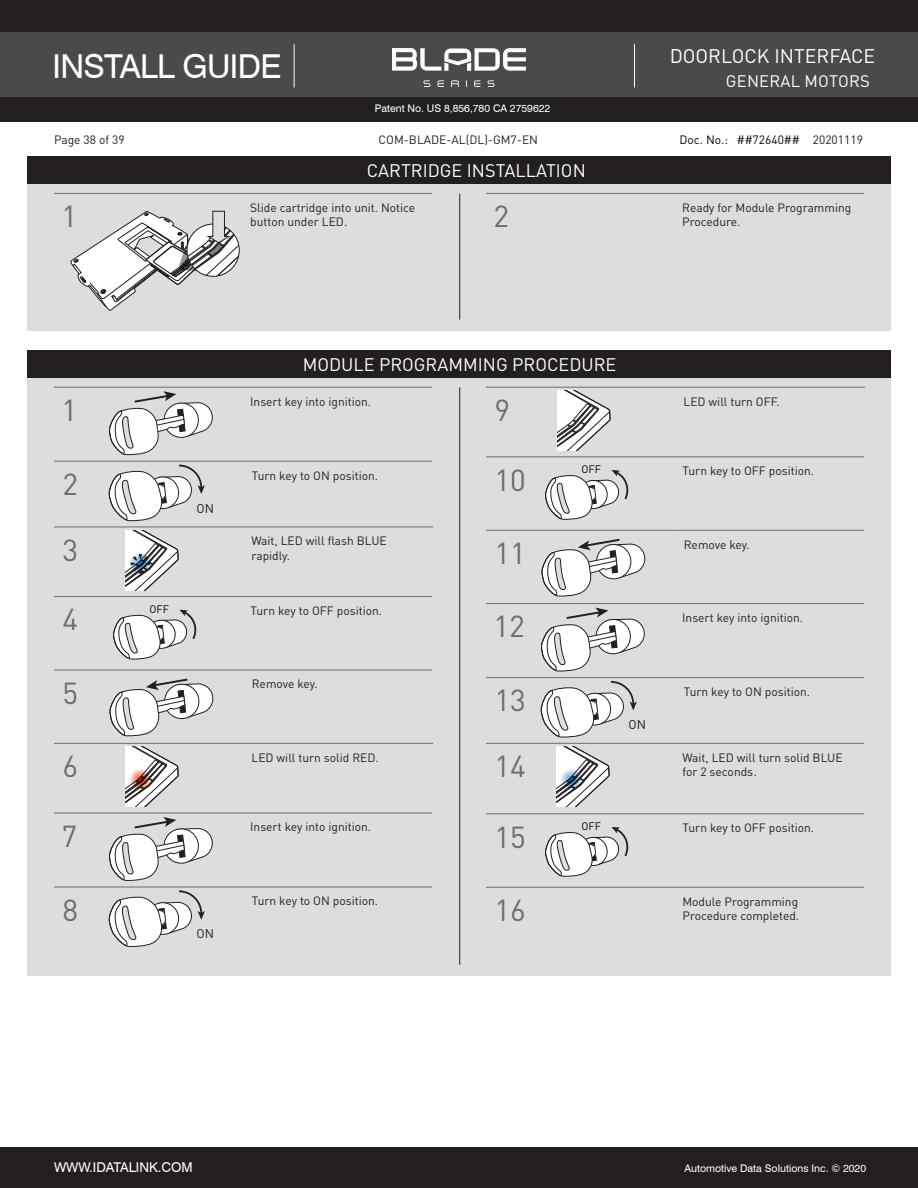
<style>
.page{position:relative;width:918px;height:1188px;background:#fff}
.page>*{position:absolute;margin:0;border:0;box-sizing:border-box;transform-origin:0 0}
.t1{font:33px "Swiss 721 BT";letter-spacing:-.02em;color:#fff}
.t2{font:30px "DIN";color:#6c6d70}
.t3{font:19.5px "DIN";color:#fff}
.t4{font:18px "DIN";color:#fff}
.t5{font:16.5px "DIN";letter-spacing:.015em;color:#fff}
.t6{font:13.5px "Swiss 721 BT";color:#fff}
.t7{font:12.6px "DIN";color:#231f20}
.t8{font:12px/14.4px "DIN";color:#231f20}
.t9{font:12px "DIN";color:#040503}
.t10{font:10.8px "DIN";color:#050504}
.t11{font:10.5px "Swiss 721 BT";color:#fff}
</style>
<div class="page">
<div style="left:0;top:1147px;width:918px;height:41px;background:#231f20"></div>
<div style="left:0;top:0;width:918px;height:121px;background:#231f20"></div>
<div style="left:0;top:33px;width:918px;height:64px;background:#494a4b"></div>
<hr style="left:294px;top:44px;width:1px;height:43px;background:#fff">
<hr style="left:634px;top:44px;width:1px;height:43px;background:#fff">
<svg style="left:392px;top:48px;width:134px;height:23px"></svg>
<svg style="left:423px;top:80px;width:72px;height:7px"></svg>
<div style="left:27px;top:184px;width:864px;height:147px;background:#dcdddf"></div>
<div style="left:27px;top:156px;width:864px;height:28px;background:#231f20"></div>
<hr style="left:459px;top:194px;width:1px;height:126px;background:#231f20">
<hr style="left:54px;top:193px;width:189px;height:1px;background:#6c6d70">
<hr style="left:243px;top:193px;width:189px;height:1px;background:#6c6d70">
<hr style="left:486px;top:193px;width:189px;height:1px;background:#6c6d70">
<hr style="left:675px;top:193px;width:189px;height:1px;background:#6c6d70">
<svg style="left:70px;top:210px;width:169px;height:101px"></svg>
<div style="left:27px;top:378px;width:864px;height:598px;background:#dcdddf"></div>
<div style="left:27px;top:350px;width:864px;height:28px;background:#231f20"></div>
<hr style="left:459px;top:387px;width:1px;height:578px;background:#231f20">
<hr style="left:486px;top:603px;width:189px;height:1px;background:#6c6d70">
<hr style="left:675px;top:603px;width:189px;height:1px;background:#6c6d70">
<svg style="left:541px;top:608px;width:104px;height:64px"></svg>
<hr style="left:54px;top:887px;width:189px;height:1px;background:#6c6d70">
<hr style="left:243px;top:887px;width:189px;height:1px;background:#6c6d70">
<svg style="left:109px;top:890px;width:96px;height:57px"></svg>
<hr style="left:486px;top:813px;width:188px;height:1px;background:#6c6d70">
<hr style="left:674px;top:813px;width:190px;height:1px;background:#6c6d70">
<svg style="left:545px;top:827px;width:84px;height:50px"></svg>
<hr style="left:486px;top:887px;width:188px;height:1px;background:#6c6d70">
<hr style="left:674px;top:887px;width:190px;height:1px;background:#6c6d70">
<hr style="left:54px;top:387px;width:189px;height:1px;background:#6c6d70">
<hr style="left:243px;top:387px;width:189px;height:1px;background:#6c6d70">
<svg style="left:109px;top:391px;width:104px;height:65px"></svg>
<hr style="left:54px;top:813px;width:189px;height:1px;background:#6c6d70">
<hr style="left:243px;top:813px;width:189px;height:1px;background:#6c6d70">
<svg style="left:109px;top:817px;width:104px;height:64px"></svg>
<hr style="left:54px;top:596px;width:188px;height:1px;background:#6c6d70">
<hr style="left:242px;top:596px;width:190px;height:1px;background:#6c6d70">
<svg style="left:113px;top:610px;width:84px;height:50px"></svg>
<hr style="left:486px;top:456px;width:188px;height:1px;background:#6c6d70">
<hr style="left:674px;top:456px;width:190px;height:1px;background:#6c6d70">
<svg style="left:545px;top:470px;width:84px;height:50px"></svg>
<hr style="left:486px;top:530px;width:189px;height:1px;background:#6c6d70">
<hr style="left:675px;top:530px;width:189px;height:1px;background:#6c6d70">
<svg style="left:542px;top:538px;width:104px;height:59px"></svg>
<hr style="left:54px;top:743px;width:189px;height:1px;background:#6c6d70">
<hr style="left:243px;top:743px;width:190px;height:1px;background:#6c6d70">
<svg style="left:126px;top:747px;width:53px;height:60px"></svg>
<svg style="left:129px;top:769px;width:22px;height:21px"></svg>
<hr style="left:54px;top:670px;width:189px;height:1px;background:#6c6d70">
<hr style="left:243px;top:670px;width:189px;height:1px;background:#6c6d70">
<svg style="left:110px;top:678px;width:104px;height:59px"></svg>
<hr style="left:54px;top:527px;width:189px;height:1px;background:#6c6d70">
<hr style="left:243px;top:527px;width:190px;height:1px;background:#6c6d70">
<svg style="left:126px;top:531px;width:53px;height:59px"></svg>
<hr style="left:54px;top:461px;width:189px;height:1px;background:#6c6d70">
<hr style="left:243px;top:461px;width:189px;height:1px;background:#6c6d70">
<svg style="left:109px;top:464px;width:96px;height:58px"></svg>
<hr style="left:486px;top:743px;width:188px;height:1px;background:#6c6d70">
<hr style="left:674px;top:743px;width:190px;height:1px;background:#6c6d70">
<svg style="left:557px;top:747px;width:53px;height:59px"></svg>
<svg style="left:560px;top:769px;width:22px;height:21px"></svg>
<hr style="left:486px;top:677px;width:189px;height:1px;background:#6c6d70">
<hr style="left:675px;top:677px;width:189px;height:1px;background:#6c6d70">
<svg style="left:541px;top:681px;width:96px;height:57px"></svg>
<hr style="left:486px;top:387px;width:189px;height:1px;background:#6c6d70">
<hr style="left:675px;top:387px;width:190px;height:1px;background:#6c6d70">
<svg style="left:558px;top:391px;width:53px;height:59px"></svg>
<h1 class="t1" style="left:52px;top:46px;width:231px">INSTALL GUIDE</h1>
<p class="t11" style="left:375px;top:102px;width:177px">Patent No. US 8,856,780 CA 2759622</p>
<h3 class="t3" style="left:670px;top:43px;width:207px">DOORLOCK INTERFACE</h3>
<h3 class="t5" style="left:726px;top:70px;width:146px">GENERAL MOTORS</h3>
<p class="t8" style="left:54px;top:132px;width:72px">Page 38 of 39</p>
<p class="t8" style="left:379px;top:132px;width:161px">COM-BLADE-AL(DL)-GM7-EN</p>
<p class="t8" style="left:813px;top:132px;width:52px">20201119</p>
<p class="t9" style="left:680px;top:132px;width:122px">Doc. No.: ##72640##</p>
<h3 class="t4" style="left:367px;top:160px;width:220px">CARTRIDGE INSTALLATION</h3>
<h2 class="t2" style="left:62px;top:198px;width:17px">1</h2>
<p class="t8" style="left:250px;top:200px;width:167px">Slide cartridge into unit. Notice button under LED.</p>
<h2 class="t2" style="left:494px;top:198px;width:17px">2</h2>
<p class="t8" style="left:682px;top:200px;width:171px">Ready for Module Programming<br>Procedure.</p>
<h3 class="t4" style="left:303px;top:353px;width:315px">MODULE PROGRAMMING PROCEDURE</h3>
<h2 class="t2" style="left:62px;top:391px;width:17px">1</h2>
<p class="t8" style="left:250px;top:394px;width:122px">Insert key into ignition.</p>
<h2 class="t2" style="left:495px;top:391px;width:17px">9</h2>
<p class="t8" style="left:683px;top:394px;width:98px">LED will turn OFF.</p>
<h2 class="t2" style="left:63px;top:465px;width:17px">2</h2>
<p class="t8" style="left:252px;top:468px;width:128px">Turn key to ON position.</p>
<p class="t7" style="left:197px;top:500px;width:19px">ON</p>
<h2 class="t2" style="left:495px;top:461px;width:33px">10</h2>
<p class="t10" style="left:582px;top:462px;width:21px">OFF</p>
<p class="t8" style="left:683px;top:463px;width:133px">Turn key to OFF position.</p>
<h2 class="t2" style="left:63px;top:531px;width:17px">3</h2>
<p class="t8" style="left:251px;top:534px;width:137px">Wait, LED will flash BLUE rapidly.</p>
<h2 class="t2" style="left:495px;top:535px;width:33px">11</h2>
<p class="t8" style="left:684px;top:537px;width:67px">Remove key.</p>
<h2 class="t2" style="left:63px;top:601px;width:17px">4</h2>
<p class="t10" style="left:150px;top:602px;width:21px">OFF</p>
<p class="t8" style="left:251px;top:603px;width:133px">Turn key to OFF position.</p>
<h2 class="t2" style="left:494px;top:608px;width:33px">12</h2>
<p class="t8" style="left:682px;top:610px;width:122px">Insert key into ignition.</p>
<h2 class="t2" style="left:63px;top:674px;width:17px">5</h2>
<p class="t8" style="left:252px;top:677px;width:67px">Remove key.</p>
<h2 class="t2" style="left:495px;top:682px;width:33px">13</h2>
<p class="t8" style="left:684px;top:684px;width:128px">Turn key to ON position.</p>
<p class="t7" style="left:629px;top:717px;width:19px">ON</p>
<h2 class="t2" style="left:63px;top:748px;width:17px">6</h2>
<p class="t8" style="left:251px;top:750px;width:129px">LED will turn solid RED.</p>
<h2 class="t2" style="left:495px;top:748px;width:33px">14</h2>
<p class="t8" style="left:682px;top:750px;width:162px">Wait, LED will turn solid BLUE for 2 seconds.</p>
<h2 class="t2" style="left:62px;top:817px;width:17px">7</h2>
<p class="t8" style="left:250px;top:820px;width:122px">Insert key into ignition.</p>
<h2 class="t2" style="left:495px;top:818px;width:33px">15</h2>
<p class="t10" style="left:582px;top:819px;width:21px">OFF</p>
<p class="t8" style="left:683px;top:820px;width:133px">Turn key to OFF position.</p>
<h2 class="t2" style="left:63px;top:891px;width:17px">8</h2>
<p class="t8" style="left:252px;top:894px;width:128px">Turn key to ON position.</p>
<p class="t7" style="left:197px;top:926px;width:19px">ON</p>
<h2 class="t2" style="left:495px;top:891px;width:33px">16</h2>
<p class="t8" style="left:682px;top:894px;width:118px">Module Programming<br>Procedure completed.</p>
<p class="t6" style="left:54px;top:1159px;width:140px">WWW.IDATALINK.COM</p>
<p class="t11" style="left:684px;top:1162px;width:183px">Automotive Data Solutions Inc. © 2020</p>
</div>
